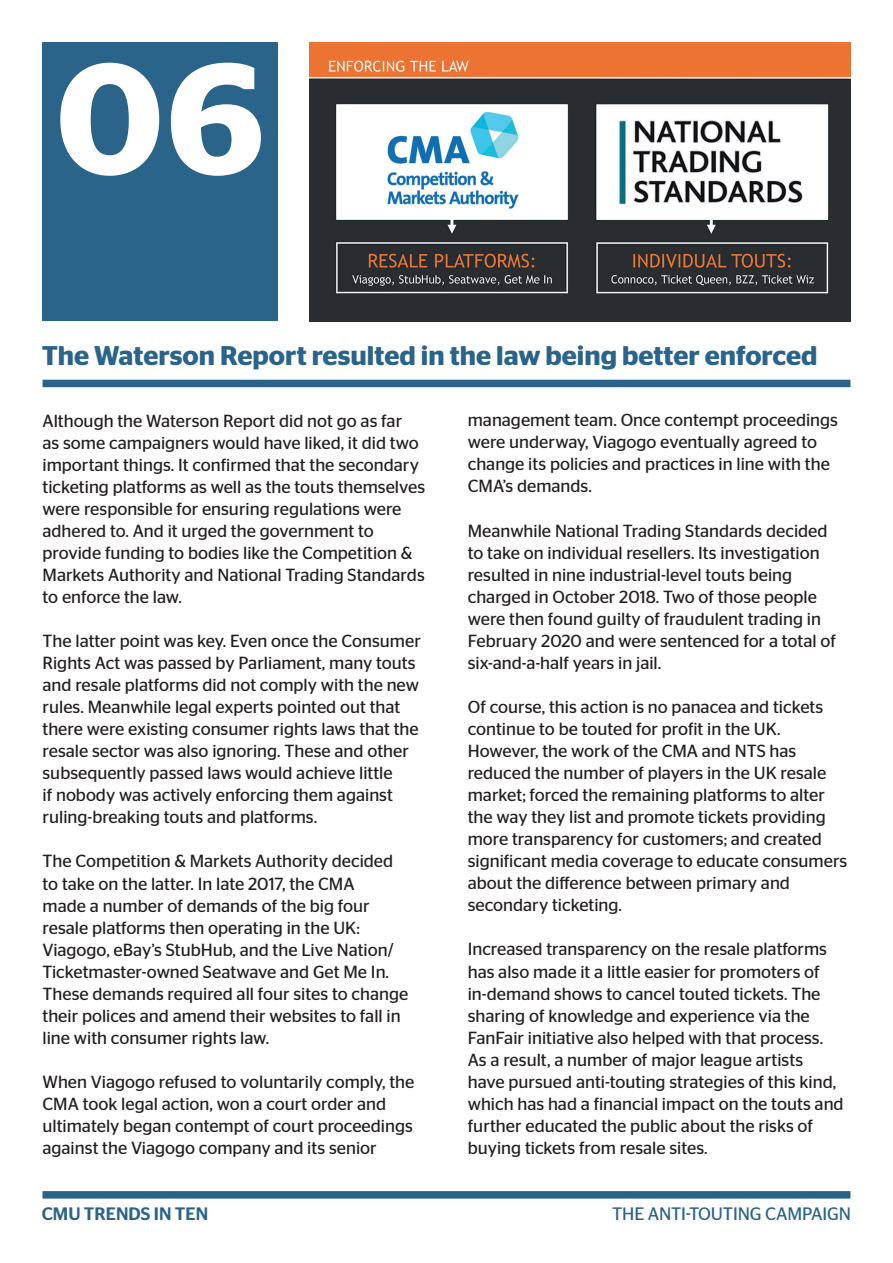
<style>
.page{position:relative;width:893px;height:1263px;background:#fff}
.page>*{position:absolute;margin:0;border:0;box-sizing:border-box;transform-origin:0 0}
.t1{font:600 157.5px "Stag Sans";color:#fff}
.t2{font:600 27px "Stag Sans";color:#2a648b}
.t3{font:18px "Stag Sans";letter-spacing:-.01em;color:#2a648b}
.t4{font:500 18px "Stag Sans";color:#2a648b}
.t5{font:17.55px/22px "Stag Sans";color:#231f20}
</style>
<div class="page">
<img style="left:310px;top:43px;width:540px;height:278px">
<div style="left:43px;top:43px;width:235px;height:278px;background:#2a648b"></div>
<div style="left:43px;top:380px;width:807px;height:7px;background:#2a648b"></div>
<div style="left:43px;top:1191px;width:807px;height:7px;background:#2a648b"></div>
<h1 class="t1" style="left:56px;top:28px;width:210px">06</h1>
<h2 class="t2" style="left:42px;top:340px;width:777px">The Waterson Report resulted in the law being better enforced</h2>
<p class="t5" style="left:43px;top:409px;width:384px">Although the Waterson Report did not go as far<br>as some campaigners would have liked, it did two important things. It confirmed that the secondary ticketing platforms as well as the touts themselves were responsible for ensuring regulations were adhered to. And it urged the government to provide funding to bodies like the Competition &amp; Markets Authority and National Trading Standards to enforce the law.</p>
<p class="t5" style="left:43px;top:630px;width:380px">The latter point was key. Even once the Consumer Rights Act was passed by Parliament, many touts and resale platforms did not comply with the new rules. Meanwhile legal experts pointed out that there were existing consumer rights laws that the resale sector was also ignoring. These and other subsequently passed laws would achieve little<br>if nobody was actively enforcing them against ruling-breaking touts and platforms.</p>
<p class="t5" style="left:43px;top:850px;width:367px">The Competition &amp; Markets Authority decided to take on the latter. In late 2017, the CMA<br>made a number of demands of the big four resale platforms then operating in the UK:<br>Viagogo, eBay’s StubHub, and the Live Nation/ Ticketmaster-owned Seatwave and Get Me In.<br>These demands required all four sites to change their polices and amend their websites to fall in line with consumer rights law.</p>
<p class="t5" style="left:43px;top:1071px;width:373px">When Viagogo refused to voluntarily comply, the CMA took legal action, won a court order and ultimately began contempt of court proceedings against the Viagogo company and its senior</p>
<p class="t5" style="left:468px;top:409px;width:372px">management team. Once contempt proceedings were underway, Viagogo eventually agreed to change its policies and practices in line with the CMA’s demands.</p>
<p class="t5" style="left:468px;top:519px;width:370px">Meanwhile National Trading Standards decided to take on individual resellers. Its investigation resulted in nine industrial-level touts being charged in October 2018. Two of those people were then found guilty of fraudulent trading in February 2020 and were sentenced for a total of six-and-a-half years in jail.</p>
<p class="t5" style="left:468px;top:696px;width:381px">Of course, this action is no panacea and tickets continue to be touted for profit in the UK.<br>However, the work of the CMA and NTS has reduced the number of players in the UK resale market; forced the remaining platforms to alter the way they list and promote tickets providing more transparency for customers; and created significant media coverage to educate consumers about the difference between primary and secondary ticketing.</p>
<p class="t5" style="left:468px;top:938px;width:377px">Increased transparency on the resale platforms has also made it a little easier for promoters of in-demand shows to cancel touted tickets. The sharing of knowledge and experience via the FanFair initiative also helped with that process.<br>As a result, a number of major league artists have pursued anti-touting strategies of this kind, which has had a financial impact on the touts and further educated the public about the risks of buying tickets from resale sites.</p>
<p class="t4" style="left:42px;top:1204px;width:168px">CMU TRENDS IN TEN</p>
<p class="t3" style="left:612px;top:1204px;width:240px">THE ANTI-TOUTING CAMPAIGN</p>
</div>
